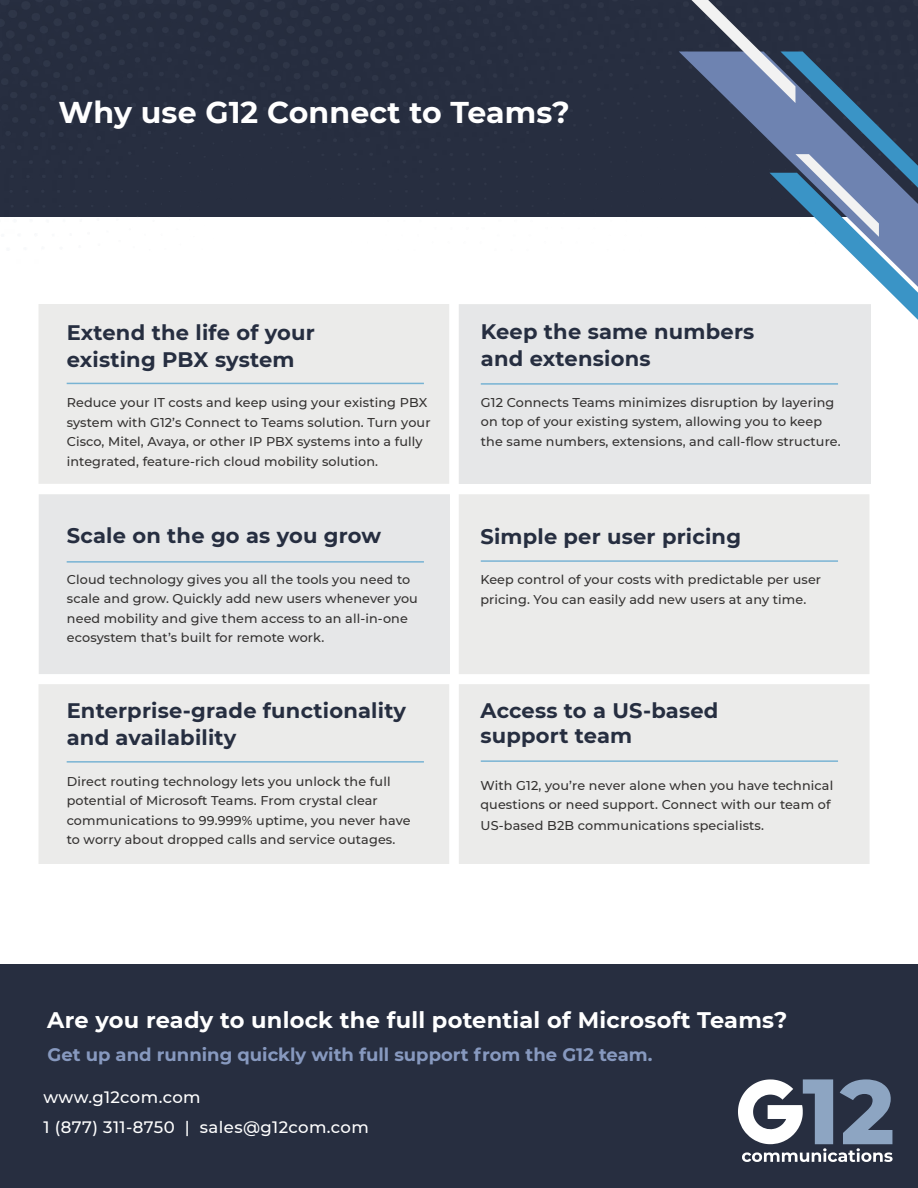
<style>
.page{position:relative;width:918px;height:1188px;background:#fff}
.page>*{position:absolute;margin:0;border:0;box-sizing:border-box;transform-origin:0 0}
.t1{font:700 30px "Montserrat";letter-spacing:.005em;color:#fff}
.t2{font:700 22.5px "Montserrat";letter-spacing:.01em;color:#fff}
.t3{font:700 21px/27px "Montserrat";letter-spacing:.01em;color:#262e40}
.t4{font:700 18px "Montserrat";color:#8799bf}
.t5{font:500 16.5px/30px "Montserrat";letter-spacing:.025em;color:#fff}
.t6{font:500 12.75px/19.5px "Montserrat";letter-spacing:.01em;color:#343231}
</style>
<div class="page">
<div style="left:0;top:965px;width:918px;height:223px;background:#272e40"></div>
<svg style="left:738px;top:1079px;width:155px;height:83px"></svg>
<div style="left:0;top:0;width:691px;height:217px;background:#272e40"></div>
<div style="left:679px;top:52px;width:12px;height:165px;background:#272e40"></div>
<svg style="left:691px;top:0;width:227px;height:320px"></svg>
<div style="left:459px;top:494px;width:410px;height:180px;background:#ebebea"></div>
<div style="left:459px;top:303px;width:413px;height:181px;background:#e6e7e8"></div>
<div style="left:39px;top:494px;width:411px;height:180px;background:#e6e7e8"></div>
<div style="left:39px;top:304px;width:410px;height:180px;background:#ebebea"></div>
<hr style="left:67px;top:383px;width:357px;height:1px;background:#3894c7">
<div style="left:459px;top:684px;width:411px;height:180px;background:#ebebea"></div>
<hr style="left:67px;top:561px;width:357px;height:2px;background:#3894c7">
<hr style="left:481px;top:560px;width:357px;height:2px;background:#3894c7">
<hr style="left:481px;top:760px;width:357px;height:2px;background:#3894c7">
<div style="left:39px;top:684px;width:410px;height:180px;background:#ebebea"></div>
<hr style="left:67px;top:761px;width:357px;height:2px;background:#3894c7">
<hr style="left:481px;top:383px;width:357px;height:2px;background:#3894c7">
<h1 class="t1" style="left:59px;top:91px;width:513px">Why use G12 Connect to Teams?</h1>
<h3 class="t3" style="left:67px;top:318px;width:250px">Extend the life of your existing PBX system</h3>
<p class="t6" style="left:67px;top:392px;width:365px">Reduce your IT costs and keep using your existing PBX system with G12’s Connect to Teams solution. Turn your Cisco, Mitel, Avaya, or other IP PBX systems into a fully integrated, feature-rich cloud mobility solution.</p>
<h3 class="t3" style="left:67px;top:521px;width:316px">Scale on the go as you grow</h3>
<p class="t6" style="left:67px;top:569px;width:353px">Cloud technology gives you all the tools you need to scale and grow. Quickly add new users whenever you need mobility and give them access to an all-in-one ecosystem that’s built for remote work.</p>
<h3 class="t3" style="left:67px;top:696px;width:341px">Enterprise-grade functionality and availability</h3>
<p class="t6" style="left:67px;top:771px;width:345px">Direct routing technology lets you unlock the full potential of Microsoft Teams. From crystal clear communications to 99.999% uptime, you never have to worry about dropped calls and service outages.</p>
<h3 class="t3" style="left:481px;top:317px;width:275px">Keep the same numbers and extensions</h3>
<p class="t6" style="left:481px;top:392px;width:361px">G12 Connects Teams minimizes disruption by layering on top of your existing system, allowing you to keep the same numbers, extensions, and call-flow structure.</p>
<h3 class="t3" style="left:480px;top:522px;width:262px">Simple per user pricing</h3>
<p class="t6" style="left:480px;top:569px;width:342px">Keep control of your costs with predictable per user pricing. You can easily add new users at any time.</p>
<h3 class="t3" style="left:480px;top:696px;width:239px;line-height:25.5px">Access to a US-based support team</h3>
<p class="t6" style="left:480px;top:775px;width:354px">With G12, you’re never alone when you have technical questions or need support. Connect with our team of</p>
<p class="t6" style="left:480px;top:815px;width:285px">US-based B2B communications specialists.</p>
<h2 class="t2" style="left:47px;top:1003px;width:742px">Are you ready to unlock the full potential of Microsoft Teams?</h2>
<h3 class="t4" style="left:48px;top:1041px;width:606px">Get up and running quickly with full support from the G12 team.</h3>
<p class="t5" style="left:43px;top:1081px;width:327px">www.g12com.com<br>1 (877) 311-8750 | sales@g12com.com</p>
</div>
